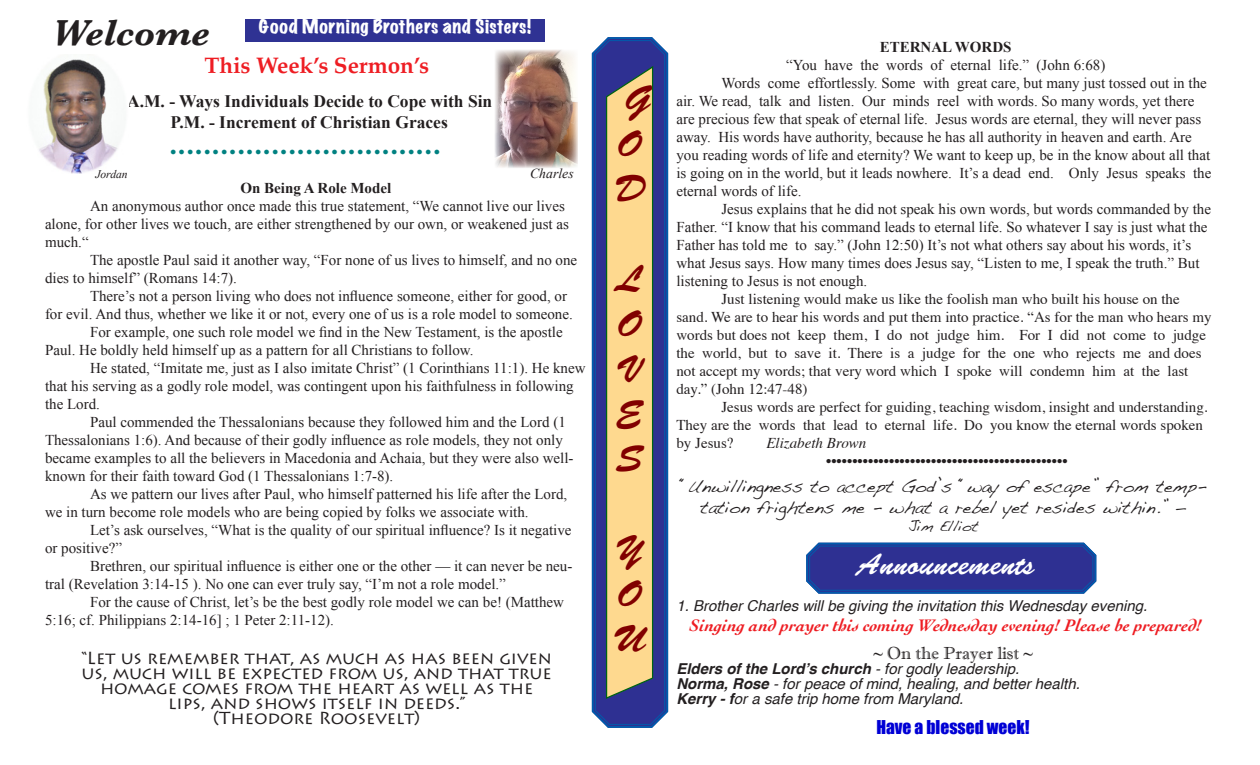
<style>
.page{position:relative;width:1260px;height:765px;background:#fff}
.page>*{position:absolute;margin:0;border:0;box-sizing:border-box;transform-origin:0 0}
.t1{font:37.5px "Brush Script Std";color:#810000}
.t2{font:italic 700 37.5px "Baskerville";color:#231f20}
.t3{font:30px "Brush Script Std";color:#fff}
.t4{font:22.5px "Apple Symbols";color:#008181}
.t5{font:700 22.5px "Palatino";color:#ee1d23}
.t6{font:17.5px/15px "Lithos Pro";color:#231f20;text-align:center}
.t7{font:17.5px/21px "Handwriting Dakota";color:#231f20;text-align:center}
.t8{font:700 17.5px "Times New Roman";color:#231f20}
.t9{font:italic 700 17.5px "Cochin";color:#ee1d23}
.t10{font:expanded 17.5px "Marker Felt";letter-spacing:.035em;color:#fff}
.t11{font:17.5px "Imprint MT Shadow";color:#231f20}
.t12{font:17.5px "Impact";color:#0000d5}
.t13{font:15px/18px "Times New Roman";color:#231f20}
.t14{font:15px/18px "Times";color:#231f20}
.t15{font:italic 15px "Helvetica";color:#231f20}
.t16{font:italic 700 15px "Helvetica";color:#231f20}
.t17{font:700 15px "Times New Roman";color:#231f20}
.t18{font:italic 15px "Times";color:#231f20}
.t19{font:15px "Handwriting Dakota";color:#231f20}
.t20{font:italic 13.75px "Times New Roman";color:#231f20}
.t21{font:italic 11.62px "Times New Roman";color:#231f20}
.s1{font-size:15px}
.s2{font-weight:400}
.s3{font-weight:700}
</style>
<div class="page">
<svg style="left:591px;top:37px;width:78px;height:691px"></svg>
<div style="left:595px;top:40px;width:70px;height:685px;border:1px solid #015bab;border-radius:14px"></div>
<svg style="left:605px;top:65px;width:49px;height:635px"></svg>
<svg style="left:806px;top:542px;width:291px;height:52px"></svg>
<div style="left:809px;top:546px;width:284px;height:45px;border:1px solid #015bab;border-radius:10px"></div>
<div style="left:245px;top:19px;width:300px;height:23px;background:#2f3293"></div>
<img style="left:39px;top:59px;width:79px;height:115px">
<img style="left:495px;top:50px;width:83px;height:118px">
<p class="t2" style="left:52px;top:7px;width:158px">Welcome</p>
<p class="t10" style="left:259px;top:13px;width:274px">Good Morning Brothers and Sisters!</p>
<p class="t5" style="left:204px;top:46px;width:226px">This Week’s Sermon’s</p>
<p class="t8" style="left:127px;top:89px;width:367px">A.M. - Ways Individuals Decide to Cope with Sin</p>
<p class="t8" style="left:170px;top:110px;width:279px">P.M. - Increment of Christian Graces</p>
<p class="t4" style="left:169px;top:136px;width:274px">••••••••••••••••••••••••••••••••</p>
<p class="t21" style="left:95px;top:166px;width:34px">Jordan</p>
<p class="t20" style="left:530px;top:164px;width:45px">Charles</p>
<p class="t17" style="left:240px;top:178px;width:152px">On Being A Role Model</p>
<p class="t13" style="left:45px;top:197px;width:526px;text-indent:45px">An anonymous author once made this true statement, “We cannot live our lives alone, for other lives we touch, are either strengthened by our own, or weakened just as much.“</p>
<p class="t13" style="left:45px;top:251px;width:534px;text-indent:45px">The apostle Paul said it another way, “For none of us lives to himself, and no one dies to himself” (Romans 14:7).</p>
<p class="t13" style="left:45px;top:287px;width:529px;text-indent:45px">There’s not a person living who does not influence someone, either for good, or for evil. And thus, whether we like it or not, every one of us is a role model to someone.</p>
<p class="t13" style="left:45px;top:323px;width:519px;text-indent:45px">For example, one such role model we find in the New Testament, is the apostle<br>Paul. He boldly held himself up as a pattern for all Christians to follow.</p>
<p class="t13" style="left:45px;top:359px;width:542px;text-indent:45px">He stated, “Imitate me, just as I also imitate Christ” (1 Corinthians 11:1). He knew that his serving as a godly role model, was contingent upon his faithfulness in following the Lord.</p>
<p class="t13" style="left:45px;top:413px;width:530px;text-indent:45px">Paul commended the Thessalonians because they followed him and the Lord (1<br>Thessalonians 1:6). And because of their godly influence as role models, they not only became examples to all the believers in Macedonia and Achaia, but they were also well&shy;known for their faith toward God (1 Thessalonians 1:7-8).</p>
<p class="t13" style="left:45px;top:485px;width:524px;text-indent:45px">As we pattern our lives after Paul, who himself patterned his life after the Lord, we in turn become role models who are being copied by folks we associate with.</p>
<p class="t13" style="left:45px;top:521px;width:528px;text-indent:45px">Let’s ask ourselves, “What is the quality of our spiritual influence? Is it negative or positive?”</p>
<p class="t13" style="left:45px;top:557px;width:529px;text-indent:45px">Brethren, our spiritual influence is either one or the other — it can never be neu&shy;tral (Revelation 3:14-15 ). No one can ever truly say, “I’m not a role model.”</p>
<p class="t13" style="left:45px;top:593px;width:521px;text-indent:45px">For the cause of Christ, let’s be the best godly role model we can be! (Matthew<br>5:16; cf. Philippians 2:14-16] ; 1 Peter 2:11-12).</p>
<p class="t6" style="left:82px;top:650px;width:472px">“Let us remember that, as much as has been given</p>
<p class="t6" style="left:82px;top:665px;width:472px">us, much will be expected from us, and that true homage comes from the heart as well as the lips, and shows itself in deeds.”</p>
<p class="t6" style="left:214px;top:710px;width:208px">(Theodore Roosevelt)</p>
<p class="t1" style="left:625px;top:78px;width:28px">G</p>
<p class="t1" style="left:617px;top:123px;width:25px">O</p>
<p class="t1" style="left:614px;top:168px;width:32px">D</p>
<p class="t1" style="left:616px;top:258px;width:28px">L</p>
<p class="t1" style="left:617px;top:303px;width:25px">O</p>
<p class="t1" style="left:616px;top:348px;width:28px">V</p>
<p class="t1" style="left:616px;top:393px;width:28px">E</p>
<p class="t1" style="left:616px;top:438px;width:28px">S</p>
<p class="t1" style="left:615px;top:528px;width:29px">Y</p>
<p class="t1" style="left:617px;top:573px;width:25px">O</p>
<p class="t1" style="left:613px;top:618px;width:34px">U</p>
<p class="t17" style="left:880px;top:37px;width:133px">ETERNAL WORDS</p>
<p class="t13" style="left:786px;top:56px;width:321px">“You have the words of eternal life.” (John 6:68)</p>
<p class="t13" style="left:676px;top:74px;width:536px;text-indent:45px">Words come effortlessly. Some with great care, but many just tossed out in the air. We read, talk and listen. Our minds reel with words. So many words, yet there are precious few that speak of eternal life. Jesus words are eternal, they will never pass away. His words have authority, because he has all authority in heaven and earth. Are you reading words of life and eternity? We want to keep up, be in the know about all that is going on in the world, but it leads nowhere. It’s a dead end. Only Jesus speaks the eternal words of life.</p>
<p class="t13" style="left:676px;top:200px;width:536px;text-indent:45px">Jesus explains that he did not speak his own words, but words commanded by the Father. “I know that his command leads to eternal life. So whatever I say is just what the Father has told me to say.” (John 12:50) It’s not what others say about his words, it’s what Jesus says. How many times does Jesus say, “Listen to me, I speak the truth.” But listening to Jesus is not enough.</p>
<p class="t14" style="left:676px;top:289px;width:537px;text-indent:45px">Just listening would make us like the foolish man who built his house on the sand. We are to hear his words and put them into practice. “As for the man who hears my words but does not keep them, I do not judge him. For I did not come to judge the world, but to save it. There is a judge for the one who rejects me and does not accept my words; that very word which I spoke will condemn him at the last day.” (John 12:47-48)</p>
<p class="t14" style="left:676px;top:397px;width:533px;text-indent:45px">Jesus words are perfect for guiding, teaching wisdom, insight and understanding.<br>They are the words that lead to eternal life. Do you know the eternal words spoken by Jesus?</p>
<p class="t18" style="left:766px;top:430px;width:101px">Elizabeth Brown</p>
<p class="t14" style="left:826px;top:450px;width:243px">••••••••••••••••••••••••••••••••••••••••••••••</p>
<p class="t7" style="left:680px;top:475px;width:528px">“Unwillingness to accept God’s “way of escape” from temp&shy;tation frightens me - what a rebel yet resides within.” <span class="s1">—</span></p>
<p class="t19" style="left:908px;top:517px;width:72px">Jim Elliot</p>
<p class="t3" style="left:857px;top:547px;width:179px">Announcements</p>
<p class="t15" style="left:676px;top:593px;width:472px">1. Brother Charles will be giving the invitation this Wednesday evening.</p>
<p class="t11" style="left:873px;top:642px;width:161px">~ On the Prayer list ~</p>
<p class="t16" style="left:676px;top:656px;width:344px">Elders of the Lord’s church <span class="s2">- for godly leadership.</span></p>
<p class="t15" style="left:676px;top:671px;width:405px"><span class="s3">Norma, Rose</span> - for peace of mind, healing, and better health.</p>
<p class="t15" style="left:676px;top:686px;width:288px"><span class="s3">Kerry - f</span>or a safe trip home from Maryland.</p>
<p class="t12" style="left:876px;top:713px;width:155px">Have a blessed week!</p>
<p class="t9" style="left:690px;top:614px;width:514px">Singing and prayer this coming Wednesday evening! Please be prepared!</p>
</div>
